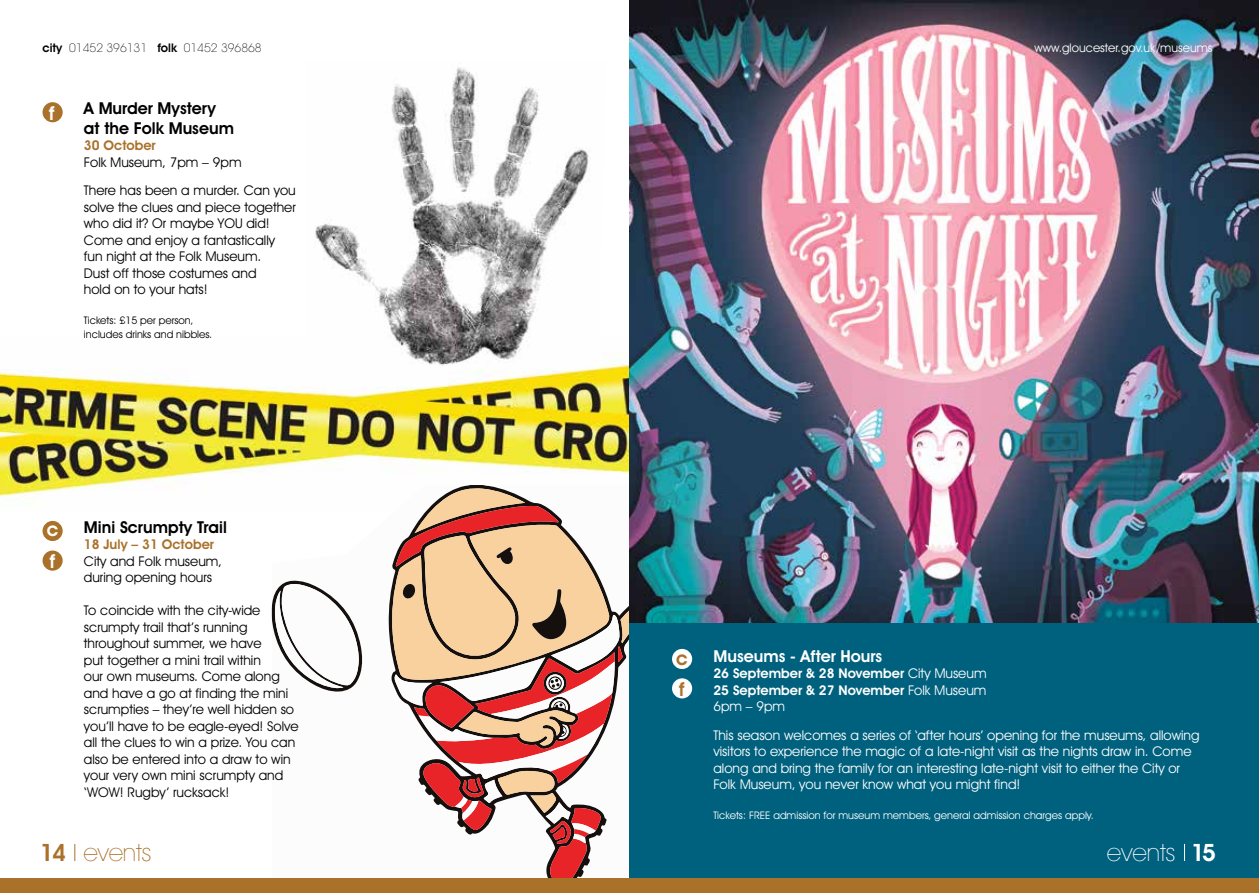
<style>
.page{position:relative;width:1259px;height:893px;background:#fff}
.page>*{position:absolute;margin:0;border:0;box-sizing:border-box;transform-origin:0 0}
.t1{font:200 24px "Avant Garde IT Cby BT";color:#aa712a}
.t2{font:200 24px "Avant Garde IT Cby BT";color:#fff}
.t3{font:600 19.35px "Avant Garde IT Cby BT";color:#fff}
.t4{font:600 19.35px "Avant Garde IT Cby BT";color:#aa712a}
.t5{font:600 16.5px/19.5px "Avant Garde IT Cby BT";color:#000}
.t6{font:600 16.5px "Avant Garde IT Cby BT";color:#fff}
.t7{font:13.5px/16.5px "Avant Garde IT Cby BT";color:#000}
.t8{font:13.5px/16.5px "Avant Garde IT Cby BT";color:#fff}
.t9{font:600 13.5px/16.5px "Avant Garde IT Cby BT";color:#fff;text-align:justify}
.t10{font:600 13.5px "Avant Garde IT Cby BT";color:#aa712a}
.t11{font:200 12px "Avant Garde IT Cby BT";color:#000}
.t12{font:12px "Avant Garde IT Cby BT";color:#fff}
.t13{font:10.5px "Avant Garde IT Cby BT";color:#fff}
.t14{font:10.5px/13.5px "Avant Garde IT Cby BT";color:#000}
.s1{font-weight:600}
.s2{font-weight:400}
</style>
<div class="page">
<img style="left:0;top:352px;width:629px;height:149px">
<svg style="left:271px;top:485px;width:117px;height:394px"></svg>
<svg style="left:271px;top:580px;width:92px;height:112px"></svg>
<svg style="left:391px;top:487px;width:238px;height:392px"></svg>
<img style="left:306px;top:67px;width:300px;height:309px">
<div style="left:629px;top:623px;width:630px;height:256px;background:#00617e"></div>
<img style="left:629px;top:0;width:630px;height:623px">
<div style="left:43px;top:102px;width:20px;height:20px;background:#aa712a;border-radius:50%"></div>
<div style="left:672px;top:649px;width:20px;height:20px;background:#fff;border-radius:50%"></div>
<svg style="left:74px;top:844px;width:1px;height:17px"></svg>
<div style="left:43px;top:550px;width:20px;height:21px;background:#aa712a;border-radius:50%"></div>
<div style="left:43px;top:521px;width:20px;height:20px;background:#aa712a;border-radius:50%"></div>
<div style="left:672px;top:678px;width:20px;height:20px;background:#fff;border-radius:50%"></div>
<div style="left:0;top:879px;width:1259px;height:14px;background:#aa712a"></div>
<svg style="left:1184px;top:844px;width:1px;height:17px"></svg>
<p class="t11" style="left:43px;top:40px;width:221px"><span class="s1">city</span> 01452 396131 <span class="s1">folk</span> 01452 396868</p>
<p class="t12" style="left:1034px;top:40px;width:179px">www.gloucester.gov.uk/museums</p>
<h2 class="t3" style="left:49px;top:101px;width:7px">f</h2>
<p class="t5" style="left:84px;top:98px;width:152px">A Murder Mystery at the Folk Museum</p>
<p class="t10" style="left:84px;top:137px;width:73px">30 October</p>
<p class="t7" style="left:84px;top:147px;width:213px;line-height:28.5px">Folk Museum, 7pm – 9pm<br>There has been a murder. Can you</p>
<p class="t7" style="left:84px;top:198px;width:213px">solve the clues and piece together who did it? Or maybe YOU did!<br>Come and enjoy a fantastically fun night at the Folk Museum.<br>Dust off those costumes and<br>hold on to your hats!</p>
<p class="t14" style="left:84px;top:314px;width:130px">Tickets: £15 per person, includes drinks and nibbles.</p>
<h2 class="t3" style="left:47px;top:518px;width:13px">c</h2>
<h2 class="t3" style="left:49px;top:549px;width:7px">f</h2>
<p class="t5" style="left:84px;top:517px;width:144px">Mini Scrumpty Trail</p>
<p class="t10" style="left:84px;top:536px;width:131px">18 July – 31 October</p>
<p class="t7" style="left:84px;top:552px;width:140px">City and Folk museum, during opening hours</p>
<p class="t7" style="left:84px;top:602px;width:216px">To coincide with the city-wide scrumpty trail that’s running throughout summer, we have<br>put together a mini trail within<br>our own museums. Come along and have a go at finding the mini scrumpties – they’re well hidden so you’ll have to be eagle-eyed! Solve all the clues to win a prize. You can also be entered into a draw to win your very own mini scrumpty and ‘WOW! Rugby’ rucksack!</p>
<h1 class="t1" style="left:40px;top:838px;width:113px"><span class="s1">14</span> events</h1>
<h2 class="t4" style="left:676px;top:646px;width:13px">c</h2>
<h2 class="t4" style="left:679px;top:677px;width:7px">f</h2>
<p class="t6" style="left:713px;top:646px;width:170px">Museums - After Hours</p>
<p class="t9" style="left:713px;top:665px;width:275px">26 September &amp; 28 November <span class="s2">City Museum </span>25 September &amp; 27 November <span class="s2">Folk Museum 6pm – 9pm</span></p>
<p class="t8" style="left:713px;top:726px;width:488px">This season welcomes a series of ‘after hours’ opening for the museums, allowing visitors to experience the magic of a late-night visit as the nights draw in. Come along and bring the family for an interesting late-night visit to either the City or Folk Museum, you never know what you might find!</p>
<p class="t13" style="left:713px;top:809px;width:382px">Tickets: FREE admission for museum members, general admission charges apply.</p>
<h1 class="t2" style="left:1107px;top:838px;width:110px">events <span class="s1">15</span></h1>
</div>
